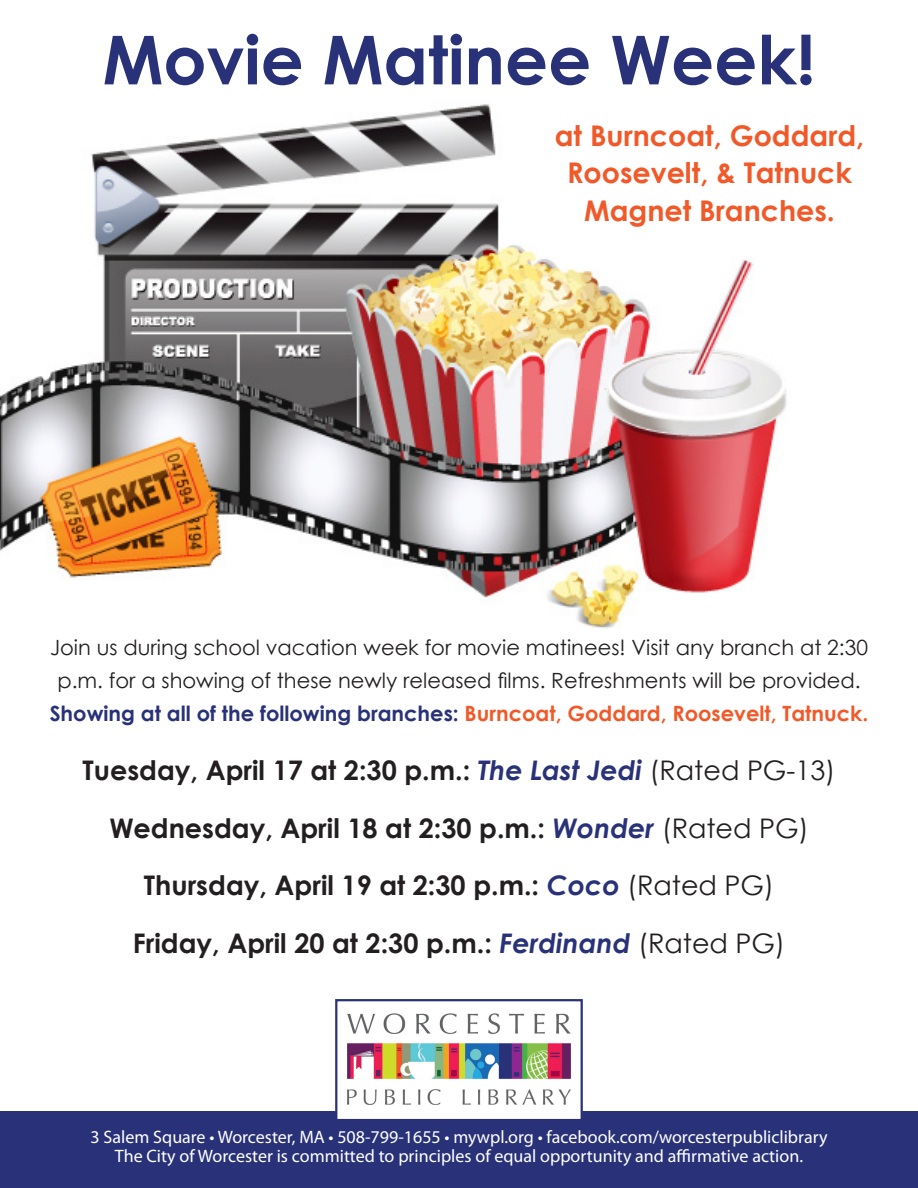
<style>
.page{position:relative;width:918px;height:1188px;background:#fff}
.page>*{position:absolute;margin:0;border:0;box-sizing:border-box;transform-origin:0 0}
.t1{font:700 67.5px "Century Gothic";color:#293279}
.t2{font:700 28.5px/37.5px "Century Gothic";color:#f15929;text-align:center}
.t3{font:700 27px "Century Gothic";color:#231f20}
.t4{font:21px/33px "Century Gothic";color:#231f20;text-align:center}
.t5{font:700 21px "Century Gothic";color:#293279}
.t6{font:18px "Myriad Pro";color:#fff}
.s1{color:#f15929}
.s2{font-style:italic;color:#293279}
.s3{font-weight:400}
</style>
<div class="page">
<div style="left:0;top:1112px;width:918px;height:76px;background:#293279"></div>
<img style="left:338px;top:1013px;width:242px;height:105px">
<div style="left:335px;top:999px;width:248px;height:122px;border:2px solid #293279"></div>
<img style="left:0;top:104px;width:787px;height:524px">
<p class="t1" style="left:103px;top:9px;width:714px">Movie Matinee Week!</p>
<p class="t2" style="left:555px;top:116px;width:311px">at Burncoat, Goddard,</p>
<p class="t2" style="left:567px;top:153px;width:287px">Roosevelt, &amp; Tatnuck<br>Magnet Branches.</p>
<p class="t4" style="left:50px;top:630px;width:819px">Join us during school vacation week for movie matinees! Visit any branch at 2:30 p.m. for a showing of these newly released films. Refreshments will be provided.</p>
<p class="t5" style="left:50px;top:697px;width:820px">Showing at all of the following branches: <span class="s1">Burncoat, Goddard, Roosevelt, Tatnuck.</span></p>
<p class="t3" style="left:83px;top:750px;width:754px">Tuesday, April 17 at 2:30 p.m.: <span class="s2">The Last Jedi</span> <span class="s3">(Rated PG-13)</span></p>
<p class="t3" style="left:109px;top:807px;width:701px">Wednesday, April 18 at 2:30 p.m.: <span class="s2">Wonder</span> <span class="s3">(Rated PG)</span></p>
<p class="t3" style="left:144px;top:865px;width:632px">Thursday, April 19 at 2:30 p.m.: <span class="s2">Coco</span> <span class="s3">(Rated PG)</span></p>
<p class="t3" style="left:133px;top:923px;width:654px">Friday, April 20 at 2:30 p.m.: <span class="s2">Ferdinand</span> <span class="s3">(Rated PG)</span></p>
<p class="t6" style="left:90px;top:1126px;width:739px">3 Salem Square • Worcester, MA • 508-799-1655 • mywpl.org • facebook.com/worcesterpubliclibrary</p>
<p class="t6" style="left:115px;top:1145px;width:690px">The City of Worcester is committed to principles of equal opportunity and affirmative action.</p>
</div>
